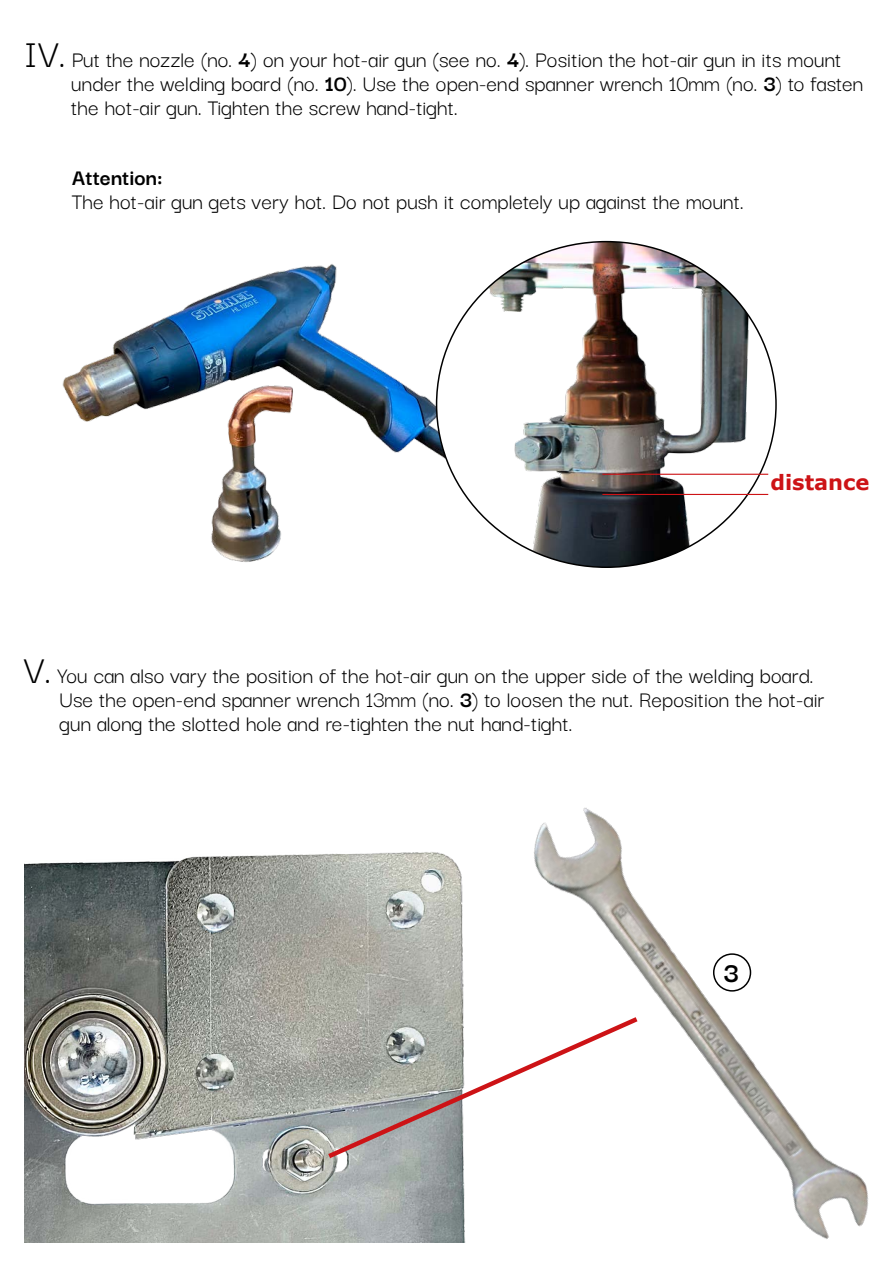
<style>
.page{position:relative;width:893px;height:1263px;background:#fff}
.page>*{position:absolute;margin:0;border:0;box-sizing:border-box;transform-origin:0 0}
.t1{font:700 30px "Darker Grotesque";color:#000}
.t2{font:24px/24px "Darker Grotesque";color:#000}
.t3{font:700 24px "Darker Grotesque";color:#000}
.t4{font:700 21px "Verdana";color:#cd1316}
.s1{font-size:42px}
.s2{font-weight:700}
</style>
<div class="page">
<img style="left:62px;top:264px;width:375px;height:190px">
<img style="left:437px;top:242px;width:339px;height:325px">
<hr style="left:602px;top:494px;width:166px;height:1px;background:#cd1316">
<hr style="left:602px;top:474px;width:166px;height:1px;background:#cd1316">
<img style="left:206px;top:380px;width:94px;height:182px">
<img style="left:534px;top:807px;width:335px;height:432px">
<img style="left:24px;top:852px;width:442px;height:390px">
<svg style="left:323px;top:1013px;width:319px;height:149px"></svg>
<p class="t2" style="left:71px;top:45px;width:793px;text-indent:-47px"><span class="s1">IV.</span> Put the nozzle (no. <span class="s2">4</span>) on your hot-air gun (see no. <span class="s2">4</span>). Position the hot-air gun in its mount under the welding board (no. <span class="s2">10</span>). Use the open-end spanner wrench 10mm (no. <span class="s2">3</span>) to fasten the hot-air gun. Tighten the screw hand-tight.</p>
<p class="t3" style="left:72px;top:159px;width:92px">Attention:</p>
<p class="t2" style="left:72px;top:187px;width:673px">The hot-air gun gets very hot. Do not push it completely up against the mount.</p>
<p class="t4" style="left:770px;top:467px;width:101px">distance</p>
<p class="t2" style="left:60px;top:662px;width:766px;text-indent:-35px"><span class="s1">V.</span> You can also vary the position of the hot-air gun on the upper side of the welding board.<br>Use the open-end spanner wrench 13mm (no. <span class="s2">3</span>) to loosen the nut. Reposition the hot-air gun along the slotted hole and re-tighten the nut hand-tight.</p>
<p class="t1" style="left:724px;top:950px;width:17px">3</p>
</div>
